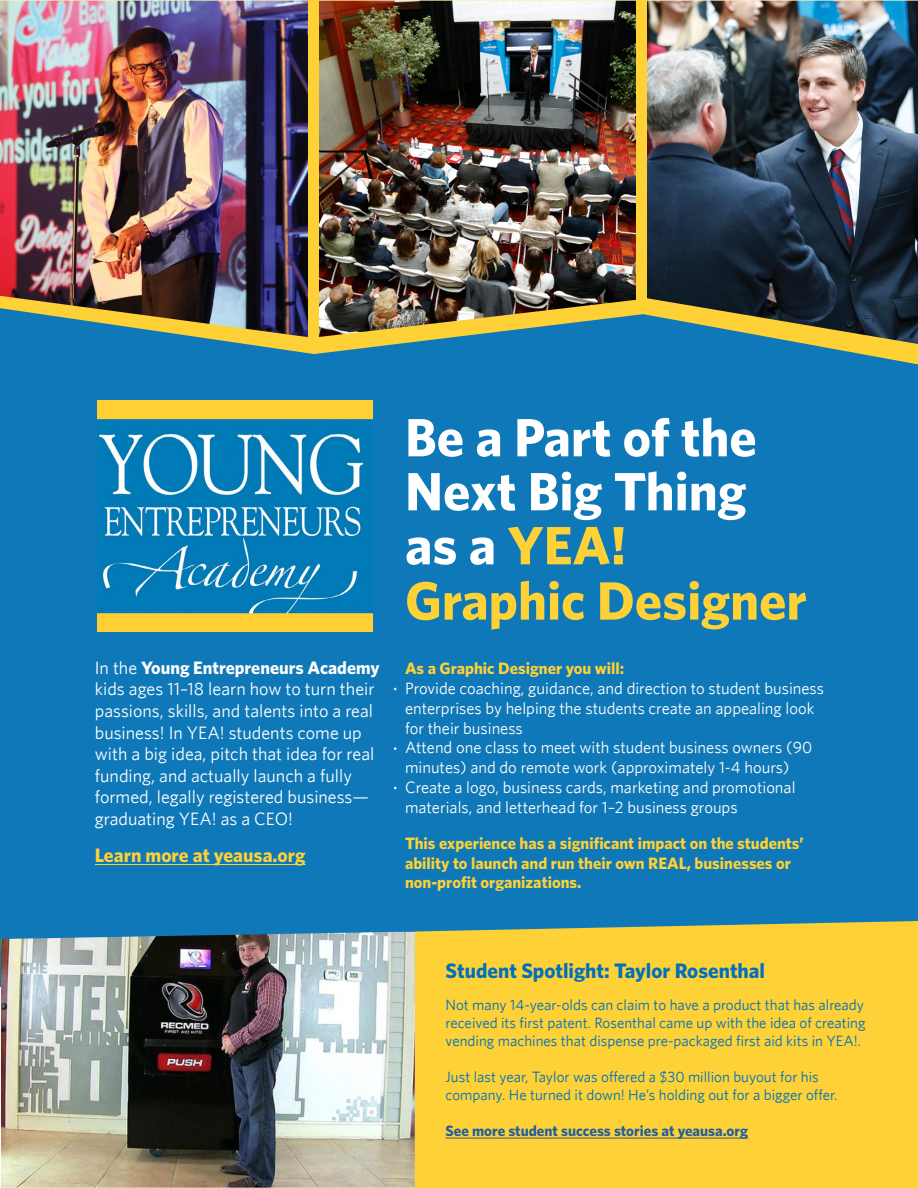
<style>
.page{position:relative;width:918px;height:1188px;background:#fff}
.page>*{position:absolute;margin:0;border:0;box-sizing:border-box;transform-origin:0 0}
.t1{font:700 54px/54.4px "Whitney";color:#fff}
.t2{font:700 21px "Whitney";color:#0070bd}
.t3{font:700 19.5px "Whitney";color:#fed136}
.t4{font:18px/21.6px "Whitney";color:#fff}
.t5{font:16.5px/19.8px "Whitney";color:#fff}
.t6{font:700 16.5px/19.8px "Whitney";color:#fed136}
.t7{font:15px/18px "Whitney";color:#0070bd;text-align:justify}
.t8{font:700 15px "Whitney";color:#215e9e}
.s1{font-weight:700}
.s2{color:#fed136}
</style>
<div class="page">
<div style="left:0;top:365px;width:918px;height:656px;background:#0f78b8"></div>
<svg style="left:0;top:338px;width:918px;height:27px;background:#2e83a6"></svg>
<img style="left:0;top:1px;width:309px;height:337px">
<img style="left:319px;top:1px;width:323px;height:337px">
<img style="left:642px;top:1px;width:276px;height:343px">
<div style="left:309px;top:0;width:10px;height:344px;background:#fed136"></div>
<div style="left:636px;top:0;width:11px;height:306px;background:#fed136"></div>
<img style="left:97px;top:401px;width:275px;height:231px">
<hr style="left:95px;top:864px;width:210px;height:1px;background:#fed136">
<img style="left:1px;top:932px;width:414px;height:256px">
<div style="left:415px;top:921px;width:503px;height:267px;background:#fed136"></div>
<hr style="left:446px;top:1138px;width:302px;height:1px;background:#215e9e">
<p class="t4" style="left:95px;top:656px;width:286px">In the <span class="s1">Young Entrepreneurs Academy </span>kids ages 11–18 learn how to turn their passions, skills, and talents into a real business! In YEA! students come up with a big idea, pitch that idea for real funding, and actually launch a fully formed, legally registered business— graduating YEA! as a CEO!</p>
<p class="t3" style="left:95px;top:843px;width:212px">Learn more at yeausa.org</p>
<h1 class="t1" style="left:405px;top:409px;width:403px">Be a Part of the<br>Next Big Thing as a <span class="s2">YEA!<br>Graphic Designer</span></h1>
<p class="t6" style="left:405px;top:658px;width:221px">As a Graphic Designer you will:</p>
<p class="t5" style="left:405px;top:678px;width:420px">Provide coaching, guidance, and direction to student business enterprises by helping the students create an appealing look for their business<br>Attend one class to meet with student business owners (90 minutes) and do remote work (approximately 1-4 hours)<br>Create a logo, business cards, marketing and promotional materials, and letterhead for 1–2 business groups</p>
<p class="t6" style="left:405px;top:833px;width:400px">This experience has a significant impact on the students’ ability to launch and run their own REAL, businesses or non-profit organizations.</p>
<p class="t2" style="left:446px;top:958px;width:321px">Student Spotlight: Taylor Rosenthal</p>
<p class="t7" style="left:446px;top:996px;width:422px">Not many 14-year-olds can claim to have a product that has already received its first patent. Rosenthal came up with the idea of creating vending machines that dispense pre-packaged first aid kits in YEA!.</p>
<p class="t7" style="left:446px;top:1068px;width:393px">Just last year, Taylor was offered a $30 million buyout for his company. He turned it down! He’s holding out for a bigger offer.</p>
<p class="t8" style="left:446px;top:1122px;width:304px">See more student success stories at yeausa.org</p>
</div>
